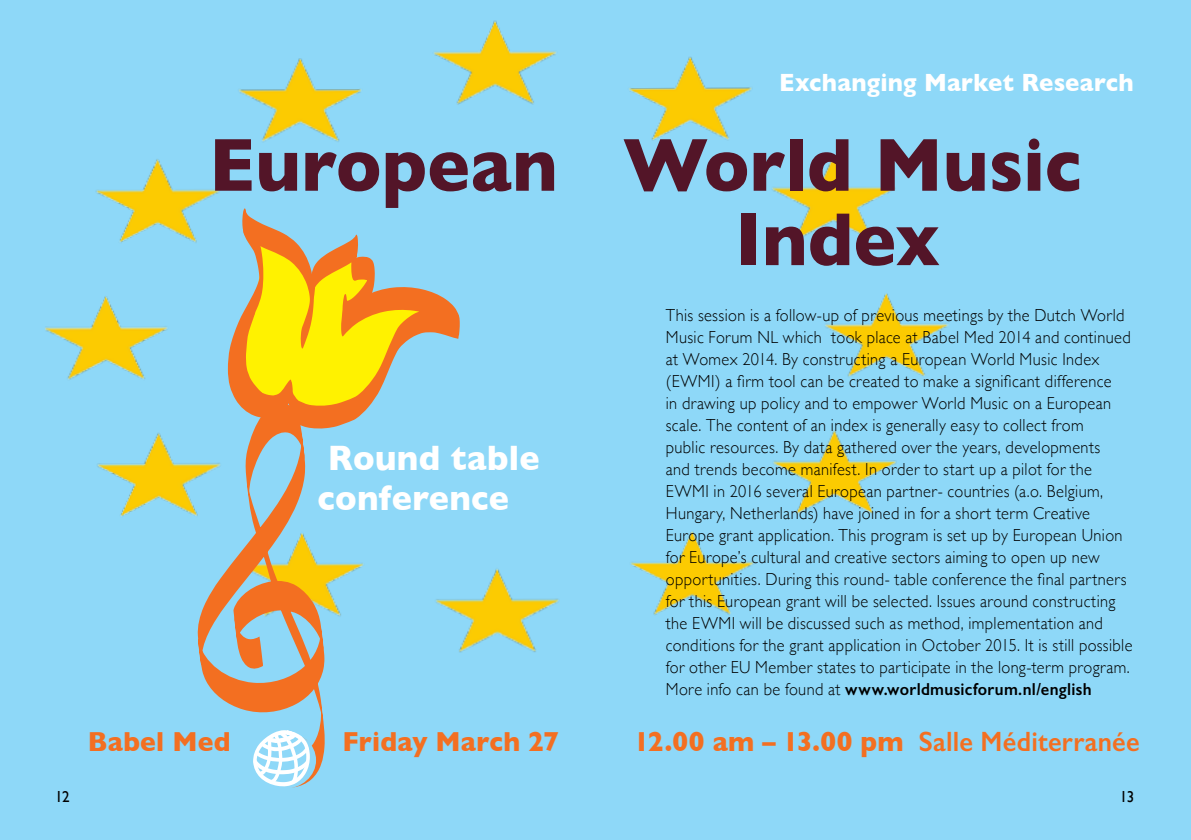
<style>
.page{position:relative;width:1191px;height:840px;background:#fff}
.page>*{position:absolute;margin:0;border:0;box-sizing:border-box;transform-origin:0 0}
.t1{font:700 76px/74.4px "Gill Sans";color:#531528;scale:.94 1}
.t2{font:700 36px/40px "Gill Sans";letter-spacing:.01em;color:#fff;scale:.94 1}
.t3{font:600 28px "Gill Sans";letter-spacing:.01em;color:#f36f21;scale:.94 1}
.t4{font:700 28px "Gill Sans";letter-spacing:.01em;color:#f36f21;scale:.94 1}
.t5{font:700 25.4px "Gill Sans";letter-spacing:.01em;color:#fff;scale:.94 1}
.t6{font:300 17.4px/22px "Gill Sans";letter-spacing:.025em;color:#000;scale:.94 1}
.t7{font:16px "Gill Sans";color:#000;scale:.94 1}
.s1{font-weight:600}
.s2{font-weight:700}
</style>
<div class="page">
<div style="left:0;top:0;width:1191px;height:839px;background:#8ed8f8"></div>
<img style="left:45px;top:20px;width:904px;height:633px">
<svg style="left:196px;top:402px;width:129px;height:385px"></svg>
<div style="left:251px;top:731px;width:65px;height:57px;background:#8ed8f8;border-radius:50%"></div>
<svg style="left:253px;top:729px;width:57px;height:57px"></svg>
<svg style="left:228px;top:207px;width:232px;height:221px"></svg>
<h3 class="t5" style="left:779px;top:62px;width:378px">Exchanging Market Research</h3>
<h1 class="t1" style="left:735px;top:126px;width:370px;text-indent:-526px">European World Music<br>Index</h1>
<h2 class="t2" style="left:317px;top:437px;width:238px">Round table conference</h2>
<p class="t6" style="left:666px;top:303px;width:498px">This session is a follow-up of previous meetings by the Dutch World Music Forum NL which took place at Babel Med 2014 and continued at Womex 2014. By constructing a European World Music Index (EWMI) a firm tool can be created to make a significant difference<br>in drawing up policy and to empower World Music on a European scale. The content of an index is generally easy to collect from<br>public resources. By data gathered over the years, developments<br>and trends become manifest. In order to start up a pilot for the EWMI in 2016 several European partner- countries (a.o. Belgium, Hungary, Netherlands) have joined in for a short term Creative Europe grant application. This program is set up by European Union for Europe’s cultural and creative sectors aiming to open up new opportunities. During this round- table conference the final partners for this European grant will be selected. Issues around constructing the EWMI will be discussed such as method, implementation and conditions for the grant application in October 2015. It is still possible for other EU Member states to participate in the long-term program.<br>More info can be found at <span class="s1">www.worldmusicforum.nl/english</span></p>
<h3 class="t4" style="left:88px;top:718px;width:153px">Babel Med</h3>
<h3 class="t4" style="left:342px;top:718px;width:232px">Friday March 27</h3>
<h3 class="t3" style="left:634px;top:723px;width:539px"><span class="s2">12.00 am – 13.00 pm</span> Salle Méditerranée</h3>
<p class="t7" style="left:55px;top:786px;width:17px">12</p>
<p class="t7" style="left:1119px;top:786px;width:17px">13</p>
</div>
